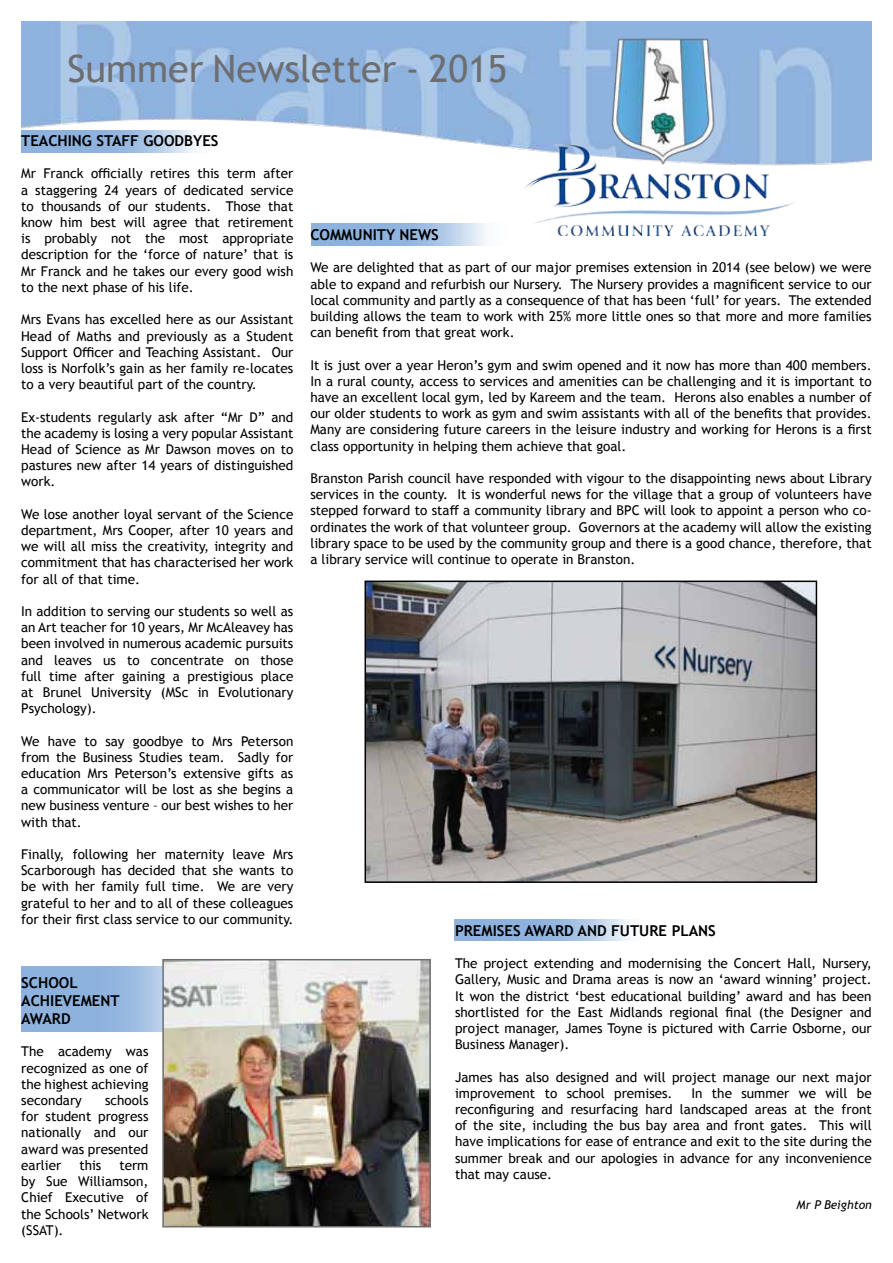
<style>
.page{position:relative;width:893px;height:1263px;background:#fff}
.page>*{position:absolute;margin:0;border:0;box-sizing:border-box;transform-origin:0 0}
.t1{font:37.5px "Trebuchet MS";color:#6d6e71}
.t2{font:700 15px/18px "Trebuchet MS";color:#000}
.t3{font:13.5px/16.2px "Trebuchet MS";color:#000;text-align:justify}
.t4{font:italic 12px "Trebuchet MS";color:#000}
</style>
<div class="page">
<img style="left:21px;top:21px;width:851px;height:145px">
<img style="left:524px;top:33px;width:272px;height:202px">
<img style="left:367px;top:583px;width:447px;height:297px">
<div style="left:364px;top:580px;width:453px;height:303px;border:2px solid #000"></div>
<img style="left:165px;top:962px;width:263px;height:262px">
<div style="left:162px;top:959px;width:269px;height:268px;border:2px solid #6d6e71"></div>
<h1 class="t1" style="left:68px;top:45px;width:441px">Summer Newsletter - 2015</h1>
<p class="t2" style="left:21px;top:132px;width:198px">TEACHING STAFF GOODBYES</p>
<p class="t3" style="left:21px;top:165px;width:274px">Mr Franck officially retires this term after a staggering 24 years of dedicated service to thousands of our students. Those that know him best will agree that retirement is probably not the most appropriate description for the ‘force of nature’ that is Mr Franck and he takes our every good wish to the next phase of his life.</p>
<p class="t3" style="left:21px;top:311px;width:274px">Mrs Evans has excelled here as our Assistant Head of Maths and previously as a Student Support Officer and Teaching Assistant. Our loss is Norfolk’s gain as her family re-locates to a very beautiful part of the country.</p>
<p class="t3" style="left:21px;top:408px;width:274px">Ex-students regularly ask after “Mr D” and the academy is losing a very popular Assistant Head of Science as Mr Dawson moves on to pastures new after 14 years of distinguished work.</p>
<p class="t3" style="left:21px;top:506px;width:274px">We lose another loyal servant of the Science department, Mrs Cooper, after 10 years and we will all miss the creativity, integrity and commitment that has characterised her work for all of that time.</p>
<p class="t3" style="left:21px;top:603px;width:274px">In addition to serving our students so well as an Art teacher for 10 years, Mr McAleavey has been involved in numerous academic pursuits and leaves us to concentrate on those full time after gaining a prestigious place at Brunel University (MSc in Evolutionary Psychology).</p>
<p class="t3" style="left:21px;top:732px;width:274px">We have to say goodbye to Mrs Peterson from the Business Studies team. Sadly for education Mrs Peterson’s extensive gifts as a communicator will be lost as she begins a new business venture – our best wishes to her with that.</p>
<p class="t3" style="left:21px;top:846px;width:274px">Finally, following her maternity leave Mrs Scarborough has decided that she wants to be with her family full time. We are very grateful to her and to all of these colleagues for their first class service to our community.</p>
<p class="t2" style="left:21px;top:974px;width:97px">SCHOOL<br>ACHIEVEMENT<br>AWARD</p>
<p class="t3" style="left:21px;top:1043px;width:129px">The academy was recognized as one of the highest achieving secondary</p>
<p class="t3" style="left:21px;top:1092px;width:129px;text-indent:84px">schools for student progress nationally and our award was presented earlier</p>
<p class="t3" style="left:79px;top:1157px;width:24px">this</p>
<p class="t3" style="left:21px;top:1157px;width:129px;text-indent:98px">term by Sue Williamson, Chief Executive of the Schools’ Network (SSAT).</p>
<p class="t2" style="left:310px;top:226px;width:129px">COMMUNITY NEWS</p>
<p class="t3" style="left:310px;top:259px;width:563px">We are delighted that as part of our major premises extension in 2014 (see below) we were able to expand and refurbish our Nursery. The Nursery provides a magnificent service to our local community and partly as a consequence of that has been ‘full’ for years. The extended building allows the team to work with 25% more little ones so that more and more families can benefit from that great work.</p>
<p class="t3" style="left:310px;top:357px;width:563px">It is just over a year Heron’s gym and swim opened and it now has more than 400 members.<br>In a rural county, access to services and amenities can be challenging and it is important to have an excellent local gym, led by Kareem and the team. Herons also enables a number of our older students to work as gym and swim assistants with all of the benefits that provides.<br>Many are considering future careers in the leisure industry and working for Herons is a first class opportunity in helping them achieve that goal.</p>
<p class="t3" style="left:310px;top:470px;width:563px">Branston Parish council have responded with vigour to the disappointing news about Library services in the county. It is wonderful news for the village that a group of volunteers have stepped forward to staff a community library and BPC will look to appoint a person who co&shy;ordinates the work of that volunteer group. Governors at the academy will allow the existing library space to be used by the community group and there is a good chance, therefore, that a library service will continue to operate in Branston.</p>
<p class="t2" style="left:455px;top:921px;width:261px">PREMISES AWARD AND FUTURE PLANS</p>
<p class="t3" style="left:455px;top:955px;width:418px">The project extending and modernising the Concert Hall, Nursery, Gallery, Music and Drama areas is now an ‘award winning’ project.<br>It won the district ‘best educational building’ award and has been shortlisted for the East Midlands regional final (the Designer and project manager, James Toyne is pictured with Carrie Osborne, our Business Manager).</p>
<p class="t3" style="left:455px;top:1068px;width:418px">James has also designed and will project manage our next major improvement to school premises.</p>
<p class="t3" style="left:455px;top:1085px;width:418px;text-indent:236px">In the summer we will be reconfiguring and resurfacing hard landscaped areas at the front of the site, including the bus bay area and front gates. This will have implications for ease of entrance and exit to the site during the summer break and our apologies in advance for any inconvenience that may cause.</p>
<p class="t4" style="left:797px;top:1198px;width:77px">Mr P Beighton</p>
</div>
